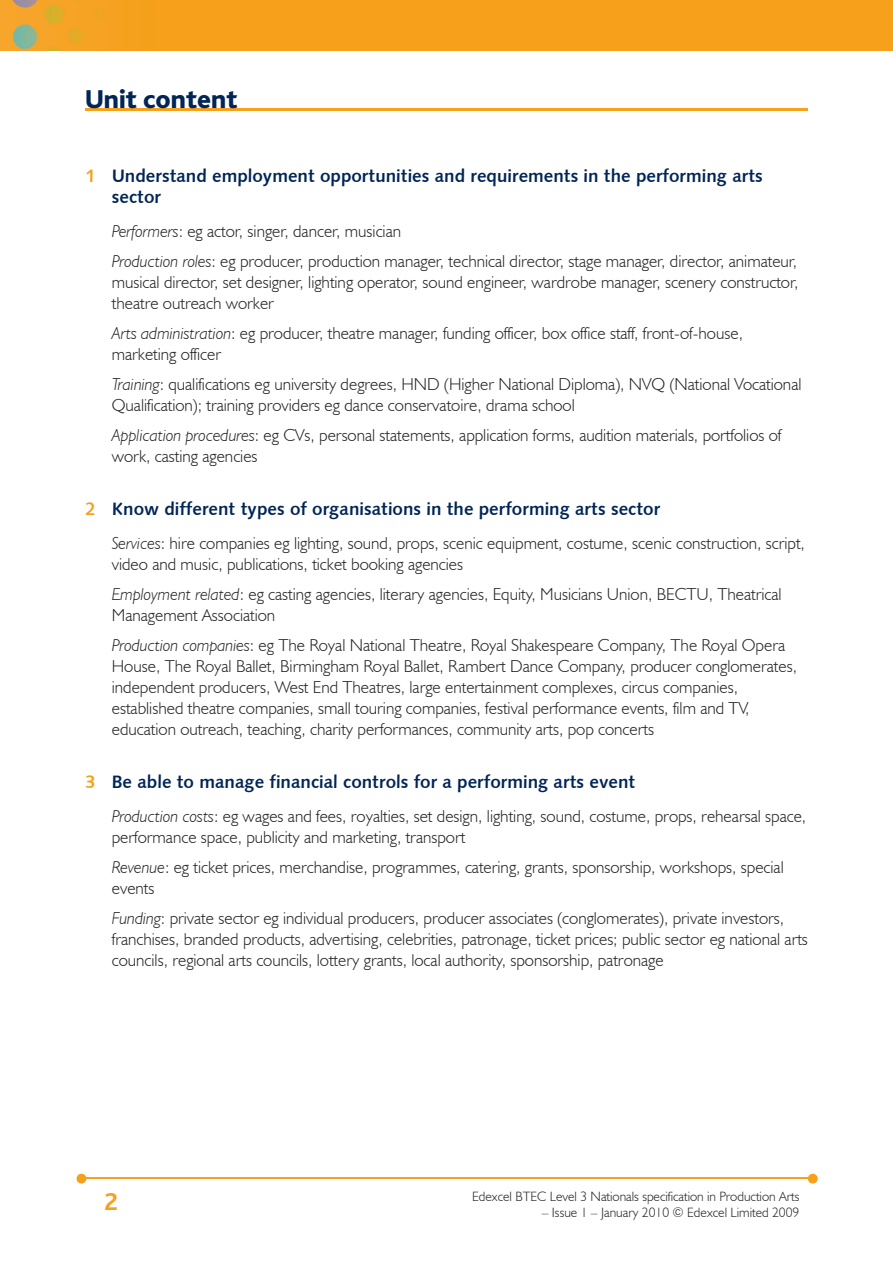
<style>
.page{position:relative;width:893px;height:1263px;background:#fff}
.page>*{position:absolute;margin:0;border:0;box-sizing:border-box;transform-origin:0 0}
.t1{font:800 27px "Bliss";color:#002556}
.t2{font:700 25.5px "Bliss";color:#f6a01b}
.t3{font:18px/21px "Humanist 531 BT Bold A";color:#002556}
.t4{font:300 17.25px/21px "Humanist 521 BT";color:#231f20}
.t5{font:300 13.5px "Humanist 521 BT";color:#231f20}
.s1{color:#f6a01b}
.s2{font-style:italic}
</style>
<div class="page">
<img style="left:0;top:0;width:893px;height:51px">
<hr style="left:82px;top:1178px;width:728px;height:1px;background:#f6a01b">
<svg style="left:808px;top:1174px;width:10px;height:9px"></svg>
<svg style="left:77px;top:1174px;width:9px;height:9px"></svg>
<hr style="left:85px;top:108px;width:723px;height:2px;background:#f6a01b">
<h1 class="t1" style="left:85px;top:85px;width:154px">Unit content</h1>
<p class="t3" style="left:112px;top:165px;width:653px;text-indent:-27px"><span class="s1">1</span> Understand employment opportunities and requirements in the performing arts sector</p>
<p class="t4" style="left:112px;top:216px;width:687px;line-height:30px"><span class="s2">Performers</span>: eg actor, singer, dancer, musician<br><span class="s2">Production roles</span>: eg producer, production manager, technical director, stage manager, director, animateur,</p>
<p class="t4" style="left:112px;top:271px;width:688px">musical director, set designer, lighting operator, sound engineer, wardrobe manager, scenery constructor, theatre outreach worker</p>
<p class="t4" style="left:112px;top:322px;width:633px"><span class="s2">Arts administration</span>: eg producer, theatre manager, funding officer, box office staff, front-of-house, marketing officer</p>
<p class="t4" style="left:112px;top:373px;width:691px"><span class="s2">Training</span>: qualifications eg university degrees, HND (Higher National Diploma), NVQ (National Vocational<br>Qualification); training providers eg dance conservatoire, drama school</p>
<p class="t4" style="left:112px;top:424px;width:671px"><span class="s2">Application procedures</span>: eg CVs, personal statements, application forms, audition materials, portfolios of work, casting agencies</p>
<p class="t3" style="left:85px;top:498px;width:577px"><span class="s1">2</span> Know different types of organisations in the performing arts sector</p>
<p class="t4" style="left:112px;top:532px;width:695px"><span class="s2">Services</span>: hire companies eg lighting, sound, props, scenic equipment, costume, scenic construction, script, video and music, publications, ticket booking agencies</p>
<p class="t4" style="left:112px;top:583px;width:671px"><span class="s2">Employment related</span>: eg casting agencies, literary agencies, Equity, Musicians Union, BECTU, Theatrical<br>Management Association</p>
<p class="t4" style="left:112px;top:634px;width:687px"><span class="s2">Production companies</span>: eg The Royal National Theatre, Royal Shakespeare Company, The Royal Opera House, The Royal Ballet, Birmingham Royal Ballet, Rambert Dance Company, producer conglomerates, independent producers, West End Theatres, large entertainment complexes, circus companies, established theatre companies, small touring companies, festival performance events, film and TV, education outreach, teaching, charity performances, community arts, pop concerts</p>
<p class="t3" style="left:85px;top:771px;width:552px"><span class="s1">3</span> Be able to manage financial controls for a performing arts event</p>
<p class="t4" style="left:112px;top:805px;width:696px"><span class="s2">Production costs</span>: eg wages and fees, royalties, set design, lighting, sound, costume, props, rehearsal space, performance space, publicity and marketing, transport</p>
<p class="t4" style="left:112px;top:856px;width:673px"><span class="s2">Revenue</span>: eg ticket prices, merchandise, programmes, catering, grants, sponsorship, workshops, special events</p>
<p class="t4" style="left:112px;top:907px;width:698px"><span class="s2">Funding</span>: private sector eg individual producers, producer associates (conglomerates), private investors, franchises, branded products, advertising, celebrities, patronage, ticket prices; public sector eg national arts councils, regional arts councils, lottery grants, local authority, sponsorship, patronage</p>
<h2 class="t2" style="left:104px;top:1189px;width:15px">2</h2>
<p class="t5" style="left:472px;top:1188px;width:329px">Edexcel BTEC Level 3 Nationals specification in Production Arts</p>
<p class="t5" style="left:542px;top:1204px;width:259px">– Issue 1 – January 2010 © Edexcel Limited 2009</p>
</div>
